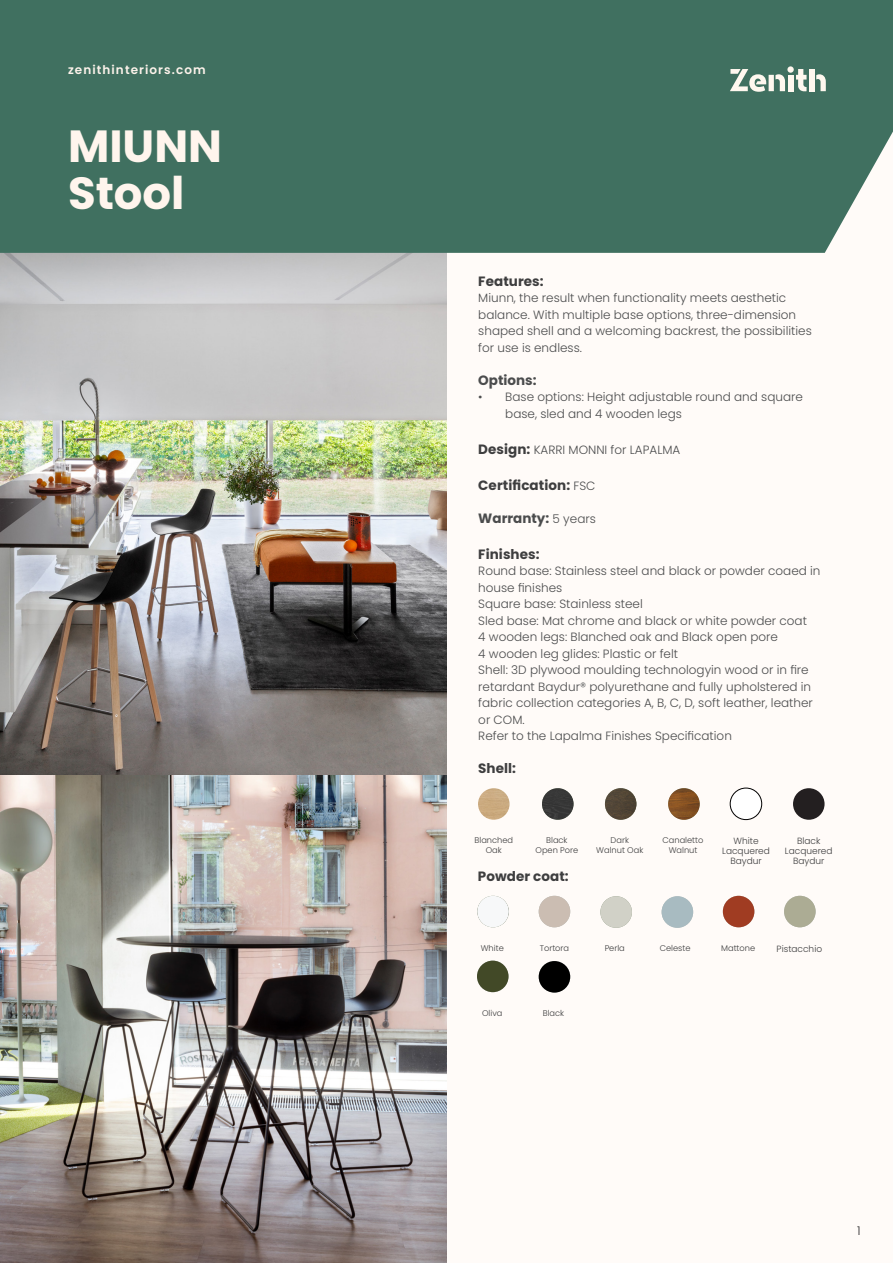
<style>
.page{position:relative;width:893px;height:1263px;background:#fffbf8}
.page>*{position:absolute;margin:0;border:0;box-sizing:border-box;transform-origin:0 0}
.PRODUCT_NAME{font:700 45px "Poppins";color:#fff5ed}
.COPY{font:700 13.5px "Poppins";letter-spacing:.005em;color:#3e3e3f}
.COPY-2{font:700 13.5px "Poppins";color:#4b4c4d}
.COPY-3{font:300 12px/16.5px "Poppins";color:#4b4c4d}
.WEBSITE_TOP_LEFT{font:600 12px "Poppins";letter-spacing:.09em;color:#fdf3eb}
.t1{font:300 12px "Poppins";color:#312f30}
.COLOURS_SPECS{font:300 9px "Poppins";color:#3e3e3f}
.COLOURS_SPECS-2{font:300 8.25px "Poppins";color:#3e3e3f}
.s1{font-weight:700;font-size:13.5px;color:#3e3e3f}
.s2{font-weight:300;font-size:12px;color:#4b4c4d}
.s3{font-weight:300;font-size:12px}
</style>
<div class="page">
<img style="left:0;top:775px;width:446px;height:488px">
<img style="left:0;top:253px;width:446px;height:522px">
<div style="left:0;top:0;width:893px;height:253px;background:#407060"></div>
<div style="left:788px;top:75px;width:5px;height:16px;background:#fff8ef"></div>
<div style="left:787px;top:67px;width:7px;height:6px;background:#fff8ef;border-radius:50%"></div>
<svg style="left:796px;top:69px;width:10px;height:23px"></svg>
<div style="left:809px;top:69px;width:6px;height:22px;background:#fff8ef"></div>
<svg style="left:816px;top:74px;width:10px;height:17px"></svg>
<svg style="left:730px;top:69px;width:55px;height:23px"></svg>
<img style="left:605px;top:788px;width:31px;height:32px;border-radius:16px">
<img style="left:542px;top:788px;width:32px;height:32px;border-radius:16px">
<img style="left:478px;top:788px;width:32px;height:32px;border-radius:16px">
<img style="left:668px;top:788px;width:32px;height:32px;border-radius:16px">
<img style="left:600px;top:896px;width:32px;height:32px;border-radius:16px">
<img style="left:662px;top:896px;width:31px;height:32px;border-radius:16px">
<img style="left:477px;top:961px;width:31px;height:31px;border-radius:16px">
<img style="left:723px;top:896px;width:31px;height:31px;border-radius:16px">
<img style="left:477px;top:896px;width:32px;height:31px;border-radius:16px">
<img style="left:539px;top:961px;width:31px;height:31px;border-radius:16px">
<img style="left:784px;top:896px;width:32px;height:31px;border-radius:16px">
<div style="left:793px;top:788px;width:31px;height:32px;background:#231f20;border-radius:50%"></div>
<div style="left:730px;top:788px;width:32px;height:32px;background:#fff;border-radius:50%"></div>
<div style="left:730px;top:788px;width:32px;height:32px;border:1px solid #000;border-radius:50%"></div>
<p class="WEBSITE_TOP_LEFT" style="left:68px;top:63px;width:139px">zenithinteriors.com</p>
<p class="PRODUCT_NAME" style="left:68px;top:120px;width:155px">MIUNN</p>
<p class="PRODUCT_NAME" style="left:68px;top:167px;width:118px">Stool</p>
<p class="COPY" style="left:478px;top:273px;width:67px">Features:</p>
<p class="COPY-3" style="left:478px;top:290px;width:335px">Miunn, the result when functionality meets aesthetic balance. With multiple base options, three-dimension shaped shell and a welcoming backrest, the possibilities for use is endless.</p>
<p class="COPY-2" style="left:478px;top:372px;width:60px">Options:</p>
<p class="COPY-3" style="left:505px;top:389px;width:299px;text-indent:-27px">• Base options: Height adjustable round and square base, sled and 4 wooden legs</p>
<p class="COPY-3" style="left:478px;top:441px;width:204px"><span class="s1">Design:</span> KARRI MONNI for LAPALMA</p>
<p class="COPY" style="left:478px;top:477px;width:119px">Certification: <span class="s2">FSC</span></p>
<p class="COPY-2" style="left:478px;top:510px;width:119px">Warranty: <span class="s3">5 years</span></p>
<p class="COPY" style="left:478px;top:546px;width:63px">Finishes:</p>
<p class="COPY-3" style="left:478px;top:563px;width:344px">Round base: Stainless steel and black or powder coaed in house finishes</p>
<p class="COPY-3" style="left:478px;top:596px;width:166px">Square base: Stainless steel</p>
<p class="COPY-3" style="left:478px;top:612px;width:330px">Sled base: Mat chrome and black or white powder coat</p>
<p class="COPY-3" style="left:478px;top:629px;width:301px">4 wooden legs: Blanched oak and Black open pore</p>
<p class="COPY-3" style="left:478px;top:645px;width:201px">4 wooden leg glides: Plastic or felt</p>
<p class="COPY-3" style="left:478px;top:662px;width:336px">Shell: 3D plywood moulding technologyin wood or in fire retardant Baydur® polyurethane and fully upholstered in fabric collection categories A, B, C, D, soft leather, leather or COM.</p>
<p class="COPY-3" style="left:478px;top:728px;width:255px">Refer to the Lapalma Finishes Specification</p>
<p class="COPY" style="left:478px;top:761px;width:39px">Shell:</p>
<p class="COLOURS_SPECS-2" style="left:474px;top:836px;width:40px">Blanched</p>
<p class="COLOURS_SPECS-2" style="left:486px;top:845px;width:18px">Oak</p>
<p class="COLOURS_SPECS-2" style="left:546px;top:836px;width:23px">Black</p>
<p class="COLOURS_SPECS-2" style="left:535px;top:845px;width:44px">Open Pore</p>
<p class="COPY" style="left:478px;top:868px;width:92px">Powder coat:</p>
<p class="COLOURS_SPECS-2" style="left:611px;top:836px;width:20px">Dark</p>
<p class="COLOURS_SPECS-2" style="left:596px;top:845px;width:49px">Walnut Oak</p>
<p class="COLOURS_SPECS-2" style="left:663px;top:836px;width:42px">Canaletto</p>
<p class="COLOURS_SPECS-2" style="left:669px;top:845px;width:30px">Walnut</p>
<p class="COLOURS_SPECS" style="left:733px;top:836px;width:27px">White</p>
<p class="COLOURS_SPECS" style="left:722px;top:845px;width:49px">Lacquered</p>
<p class="COLOURS_SPECS" style="left:730px;top:855px;width:33px">Baydur</p>
<p class="COLOURS_SPECS" style="left:797px;top:836px;width:25px">Black</p>
<p class="COLOURS_SPECS" style="left:785px;top:845px;width:49px">Lacquered</p>
<p class="COLOURS_SPECS" style="left:793px;top:855px;width:33px">Baydur</p>
<p class="COLOURS_SPECS-2" style="left:481px;top:943px;width:25px">White</p>
<p class="COLOURS_SPECS-2" style="left:721px;top:943px;width:36px">Mattone</p>
<p class="COLOURS_SPECS-2" style="left:540px;top:943px;width:31px">Tortora</p>
<p class="COLOURS_SPECS-2" style="left:605px;top:943px;width:22px">Perla</p>
<p class="COLOURS_SPECS-2" style="left:660px;top:943px;width:32px">Celeste</p>
<p class="COLOURS_SPECS" style="left:777px;top:943px;width:47px">Pistacchio</p>
<p class="COLOURS_SPECS-2" style="left:482px;top:1008px;width:22px">Oliva</p>
<p class="COLOURS_SPECS-2" style="left:543px;top:1008px;width:23px">Black</p>
<p class="t1" style="left:857px;top:1224px;width:5px">1</p>
</div>
